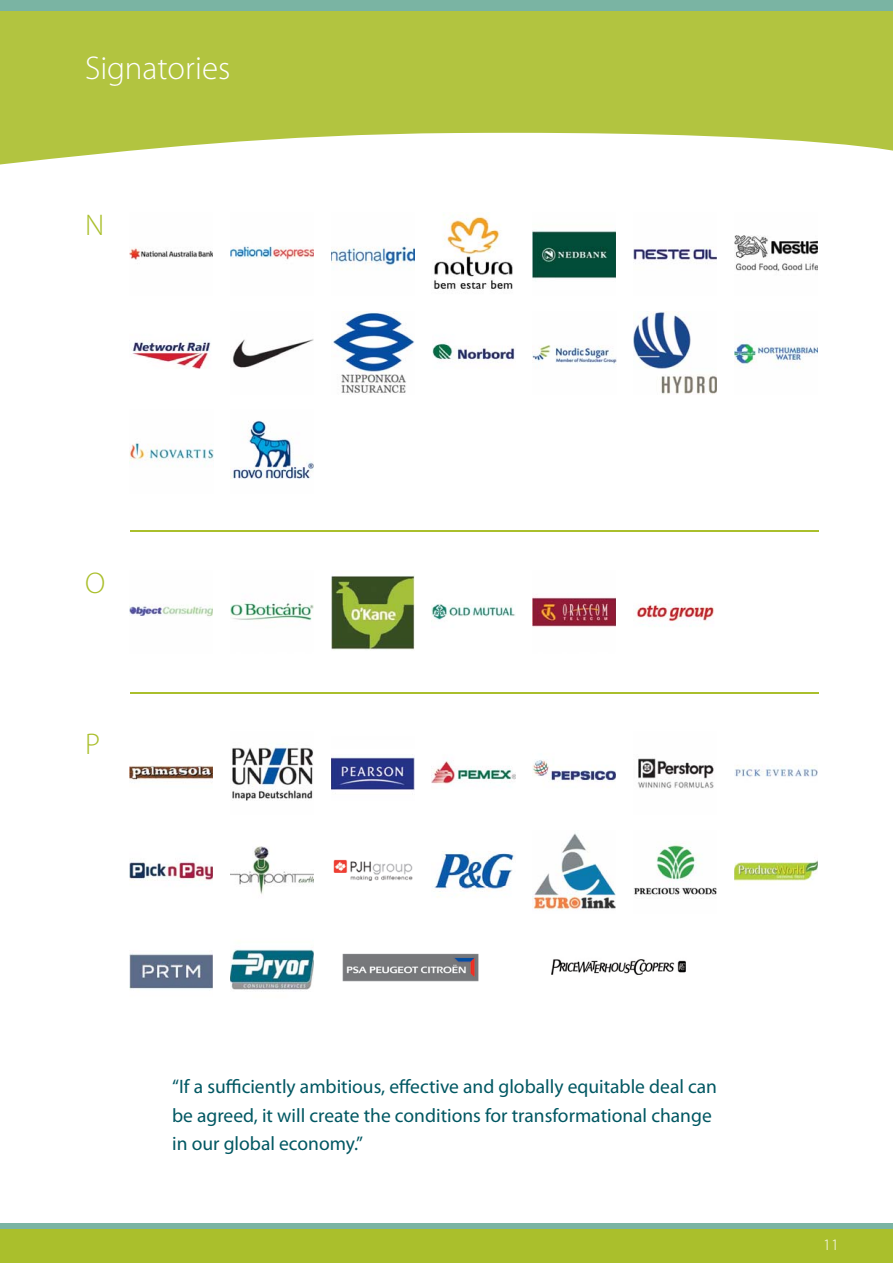
<style>
.page{position:relative;width:893px;height:1263px;background:#fff}
.page>*{position:absolute;margin:0;border:0;box-sizing:border-box;transform-origin:0 0}
.t1{font:300 33px "Myriad Pro";color:#fff}
.t2{font:300 30px "Myriad Pro";color:#aabf2c}
.t3{font:19.5px/28.5px "Myriad Pro";color:#005762}
.t4{font:300 16.05px "Myriad Pro";color:#fff}
</style>
<div class="page">
<svg style="left:0;top:10px;width:893px;height:155px;fill:#b2c440"></svg>
<div style="left:0;top:0;width:893px;height:10px;background:#7ab4a3"></div>
<div style="left:0;top:1223px;width:893px;height:8px;background:#7ab4a3"></div>
<div style="left:0;top:1229px;width:893px;height:34px;background:#aabf2c"></div>
<img style="left:129px;top:248px;width:84px;height:12px">
<img style="left:230px;top:246px;width:84px;height:14px">
<img style="left:331px;top:246px;width:83px;height:24px">
<img style="left:433px;top:214px;width:80px;height:76px">
<img style="left:533px;top:229px;width:83px;height:50px">
<img style="left:633px;top:247px;width:84px;height:17px">
<img style="left:734px;top:235px;width:83px;height:37px">
<img style="left:131px;top:340px;width:80px;height:29px">
<img style="left:130px;top:443px;width:83px;height:18px">
<img style="left:233px;top:339px;width:81px;height:29px">
<img style="left:230px;top:420px;width:84px;height:59px">
<img style="left:333px;top:311px;width:81px;height:82px">
<img style="left:432px;top:343px;width:83px;height:19px">
<img style="left:533px;top:345px;width:83px;height:20px">
<img style="left:634px;top:311px;width:83px;height:83px">
<img style="left:636px;top:604px;width:78px;height:21px">
<img style="left:734px;top:343px;width:84px;height:25px">
<hr style="left:130px;top:692px;width:689px;height:1px;background:#aabf2c">
<img style="left:129px;top:765px;width:84px;height:15px">
<img style="left:232px;top:743px;width:81px;height:58px">
<img style="left:331px;top:757px;width:83px;height:37px">
<img style="left:432px;top:760px;width:83px;height:26px">
<img style="left:533px;top:760px;width:83px;height:28px">
<img style="left:638px;top:758px;width:76px;height:31px">
<img style="left:734px;top:765px;width:83px;height:12px">
<img style="left:129px;top:862px;width:84px;height:18px">
<img style="left:129px;top:953px;width:84px;height:36px">
<img style="left:230px;top:846px;width:84px;height:48px">
<img style="left:230px;top:949px;width:84px;height:41px">
<img style="left:343px;top:953px;width:136px;height:29px">
<img style="left:551px;top:959px;width:135px;height:16px">
<img style="left:333px;top:859px;width:80px;height:22px">
<img style="left:434px;top:851px;width:80px;height:46px">
<img style="left:533px;top:833px;width:83px;height:77px">
<img style="left:634px;top:843px;width:83px;height:56px">
<img style="left:734px;top:861px;width:83px;height:20px">
<img style="left:129px;top:605px;width:84px;height:12px">
<img style="left:230px;top:601px;width:84px;height:19px">
<img style="left:331px;top:575px;width:83px;height:75px">
<img style="left:432px;top:604px;width:83px;height:16px">
<img style="left:533px;top:597px;width:83px;height:31px">
<hr style="left:130px;top:531px;width:689px;height:1px;background:#aabf2c">
<h1 class="t1" style="left:85px;top:55px;width:147px">Signatories</h1>
<h2 class="t2" style="left:85px;top:214px;width:21px">N</h2>
<h2 class="t2" style="left:85px;top:572px;width:22px">O</h2>
<h2 class="t2" style="left:85px;top:733px;width:17px">P</h2>
<p class="t3" style="left:172px;top:1073px;width:546px">“If a sufficiently ambitious, effective and globally equitable deal can be agreed, it will create the conditions for transformational change in our global economy.”</p>
<p class="t4" style="left:823px;top:1238px;width:17px">11</p>
</div>
